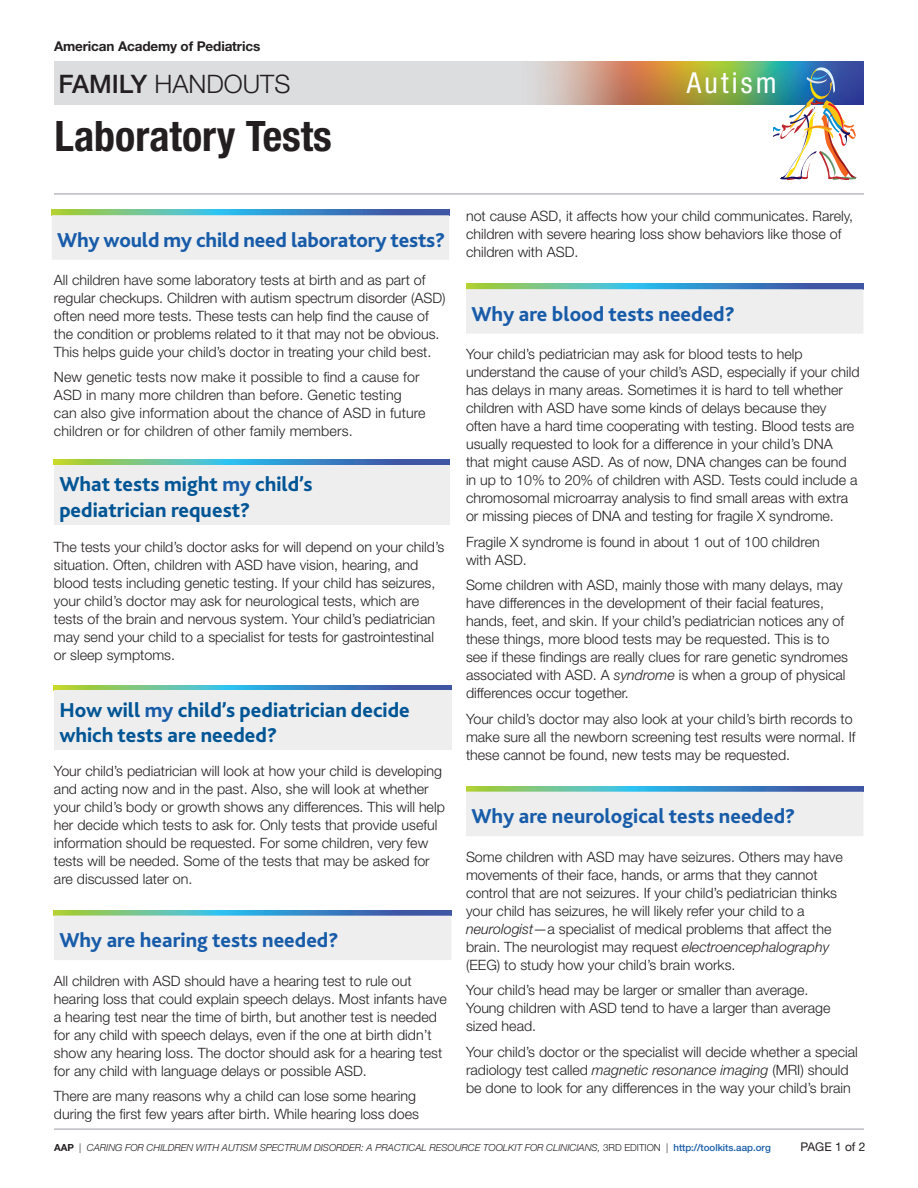
<style>
.page{position:relative;width:918px;height:1188px;background:#fff}
.page>*{position:absolute;margin:0;border:0;box-sizing:border-box;transform-origin:0 0}
.heading{font:700 condensed 42px "Helvetica Neue";color:#231f20}
.t1{font:condensed 28.8px "Helvetica Neue";letter-spacing:.11em;color:#fff}
.t2{font:300 25.5px "Helvetica Neue";color:#231f20}
.BODY{font:800 21px "Bliss 2";color:#185ca9}
.Bliss_heads{font:800 21px/25.2px "Bliss 2";color:#005595}
.BODY-2{font:300 14.25px/18px "Helvetica Neue";color:#231f20}
.t3{font:700 13.5px "Helvetica Neue";letter-spacing:-.01em;color:#231f20}
.t4{font:12px "Helvetica Neue";color:#231f20}
.t5{font:italic 300 9.75px "Helvetica Neue";color:#231f20}
.s1{font-weight:500}
.s2{color:#185ca9}
.s3{font-style:italic}
.s4{font-weight:700;font-style:normal}
.s5{font-style:normal}
.s6{font-weight:500;font-style:normal;color:#185ca9}
</style>
<div class="page">
<img style="left:54px;top:62px;width:810px;height:42px">
<hr style="left:54px;top:1128px;width:810px;height:2px;background:#bcbdc0">
<img style="left:773px;top:66px;width:83px;height:114px">
<hr style="left:54px;top:193px;width:810px;height:2px;background:#bcbdc0">
<svg style="left:54px;top:460px;width:395px;height:5px;background:#549ea7"></svg>
<div style="left:54px;top:465px;width:395px;height:60px;background:#eeeeef"></div>
<svg style="left:54px;top:685px;width:397px;height:5px;background:#549ea7"></svg>
<div style="left:54px;top:690px;width:397px;height:60px;background:#eeeeef"></div>
<svg style="left:54px;top:910px;width:397px;height:6px;background:#5aa1b0"></svg>
<div style="left:54px;top:916px;width:397px;height:44px;background:#eeeeef"></div>
<svg style="left:466px;top:284px;width:397px;height:5px;background:#509cac"></svg>
<div style="left:466px;top:289px;width:397px;height:45px;background:#eeeeef"></div>
<svg style="left:466px;top:786px;width:397px;height:6px;background:#58a0af"></svg>
<div style="left:466px;top:792px;width:397px;height:44px;background:#eeeeef"></div>
<svg style="left:52px;top:210px;width:397px;height:5px;background:#509cac"></svg>
<div style="left:52px;top:215px;width:397px;height:45px;background:#eeeeef"></div>
<p class="t3" style="left:54px;top:38px;width:208px">American Academy of Pediatrics</p>
<h3 class="t2" style="left:58px;top:69px;width:233px"><span class="s1">FAMILY</span> HANDOUTS</h3>
<p class="heading" style="left:55px;top:111px;width:279px">Laboratory Tests</p>
<h2 class="t1" style="left:687px;top:66px;width:91px">Autism</h2>
<p class="BODY" style="left:57px;top:227px;width:390px">Why would my child need laboratory tests?</p>
<p class="BODY-2" style="left:54px;top:270px;width:393px">All children have some laboratory tests at birth and as part of regular checkups. Children with autism spectrum disorder (ASD) often need more tests. These tests can help find the cause of the condition or problems related to it that may not be obvious.<br>This helps guide your child’s doctor in treating your child best.</p>
<p class="BODY-2" style="left:54px;top:368px;width:373px">New genetic tests now make it possible to find a cause for ASD in many more children than before. Genetic testing can also give information about the chance of ASD in future children or for children of other family members.</p>
<p class="Bliss_heads" style="left:59px;top:471px;width:255px">What tests might <span class="s2">my</span> child’s pediatrician request?</p>
<p class="BODY-2" style="left:54px;top:537px;width:392px">The tests your child’s doctor asks for will depend on your child’s situation. Often, children with ASD have vision, hearing, and blood tests including genetic testing. If your child has seizures, your child’s doctor may ask for neurological tests, which are tests of the brain and nervous system. Your child’s pediatrician may send your child to a specialist for tests for gastrointestinal or sleep symptoms.</p>
<p class="Bliss_heads" style="left:59px;top:697px;width:352px">How will <span class="s2">my</span> child’s pediatrician decide which tests are needed?</p>
<p class="BODY-2" style="left:54px;top:761px;width:392px">Your child’s pediatrician will look at how your child is developing and acting now and in the past. Also, she will look at whether your child’s body or growth shows any differences. This will help her decide which tests to ask for. Only tests that provide useful information should be requested. For some children, very few tests will be needed. Some of the tests that may be asked for are discussed later on.</p>
<p class="BODY" style="left:59px;top:927px;width:281px">Why are hearing tests needed?</p>
<p class="BODY-2" style="left:54px;top:971px;width:394px">All children with ASD should have a hearing test to rule out hearing loss that could explain speech delays. Most infants have a hearing test near the time of birth, but another test is needed for any child with speech delays, even if the one at birth didn’t show any hearing loss. The doctor should ask for a hearing test for any child with language delays or possible ASD.</p>
<p class="BODY-2" style="left:54px;top:1087px;width:367px">There are many reasons why a child can lose some hearing during the first few years after birth. While hearing loss does</p>
<p class="BODY-2" style="left:466px;top:207px;width:388px">not cause ASD, it affects how your child communicates. Rarely, children with severe hearing loss show behaviors like those of children with ASD.</p>
<p class="BODY" style="left:471px;top:301px;width:265px">Why are blood tests needed?</p>
<p class="BODY-2" style="left:466px;top:345px;width:395px">Your child’s pediatrician may ask for blood tests to help understand the cause of your child’s ASD, especially if your child has delays in many areas. Sometimes it is hard to tell whether children with ASD have some kinds of delays because they often have a hard time cooperating with testing. Blood tests are usually requested to look for a difference in your child’s DNA that might cause ASD. As of now, DNA changes can be found in up to 10% to 20% of children with ASD. Tests could include a chromosomal microarray analysis to find small areas with extra or missing pieces of DNA and testing for fragile X syndrome.</p>
<p class="BODY-2" style="left:466px;top:532px;width:355px">Fragile X syndrome is found in about 1 out of 100 children with ASD.</p>
<p class="BODY-2" style="left:466px;top:576px;width:383px">Some children with ASD, mainly those with many delays, may have differences in the development of their facial features, hands, feet, and skin. If your child’s pediatrician notices any of these things, more blood tests may be requested. This is to see if these findings are really clues for rare genetic syndromes associated with ASD. A <span class="s3">syndrome</span> is when a group of physical differences occur together.</p>
<p class="BODY-2" style="left:466px;top:709px;width:391px">Your child’s doctor may also look at your child’s birth records to make sure all the newborn screening test results were normal. If these cannot be found, new tests may be requested.</p>
<p class="BODY" style="left:471px;top:803px;width:326px">Why are neurological tests needed?</p>
<p class="BODY-2" style="left:466px;top:847px;width:378px">Some children with ASD may have seizures. Others may have movements of their face, hands, or arms that they cannot control that are not seizures. If your child’s pediatrician thinks your child has seizures, he will likely refer your child to a <span class="s3">neurologist</span>—a specialist of medical problems that affect the brain. The neurologist may request <span class="s3">electroencephalography </span>(EEG) to study how your child’s brain works.</p>
<p class="BODY-2" style="left:466px;top:981px;width:366px">Your child’s head may be larger or smaller than average.<br>Young children with ASD tend to have a larger than average sized head.</p>
<p class="BODY-2" style="left:466px;top:1042px;width:393px">Your child’s doctor or the specialist will decide whether a special radiology test called <span class="s3">magnetic resonance imaging</span> (MRI) should be done to look for any differences in the way your child’s brain</p>
<p class="t5" style="left:54px;top:1142px;width:718px"><span class="s4">AAP</span> <span class="s5">|</span> CARING FOR CHILDREN WITH AUTISM SPECTRUM DISORDER: A PRACTICAL RESOURCE TOOLKIT FOR CLINICIANS, <span class="s5">3RD EDITION |</span> <span class="s6">http://toolkits.aap.org</span></p>
<p class="t4" style="left:801px;top:1140px;width:66px">PAGE 1 of 2</p>
</div>
